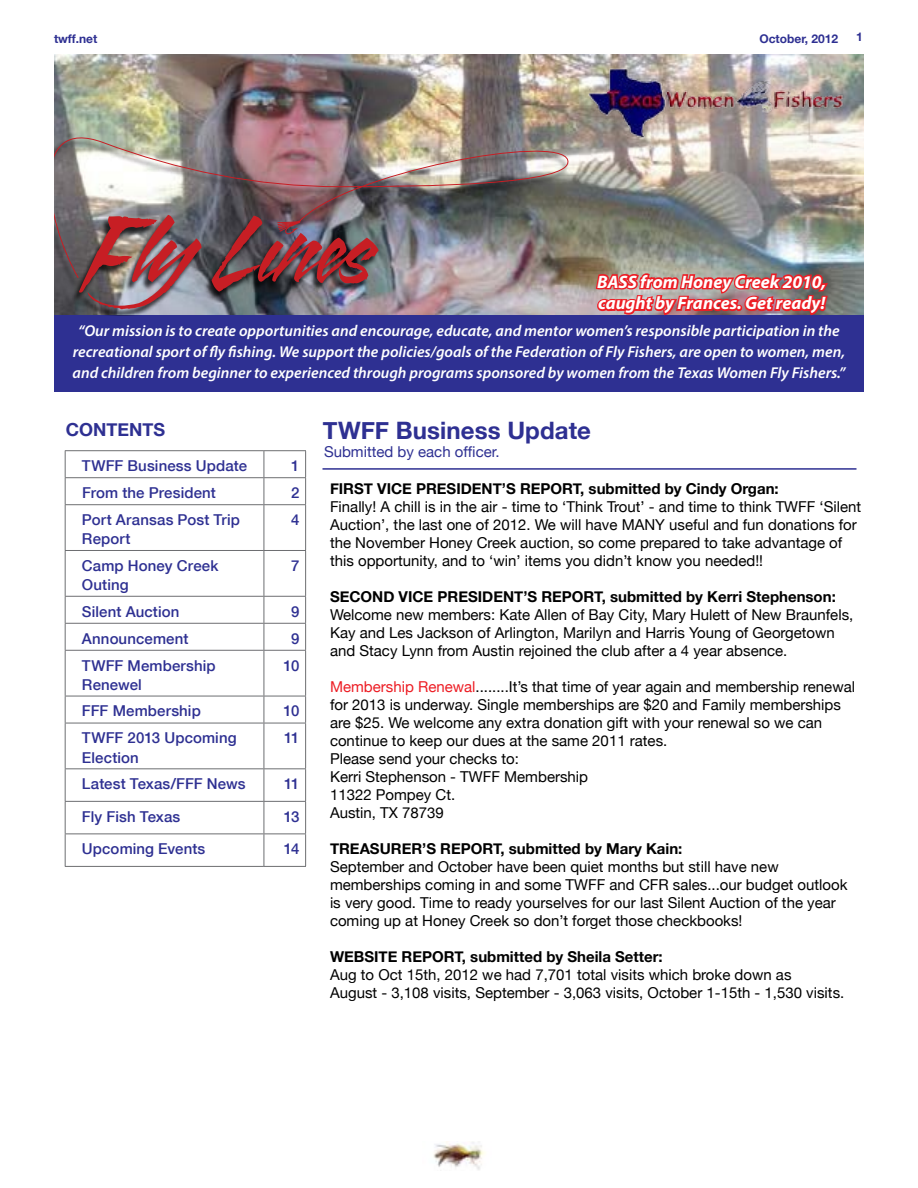
<style>
.page{position:relative;width:918px;height:1188px;background:#fff}
.page>*{position:absolute;margin:0;border:0;box-sizing:border-box;transform-origin:0 0}
.t1{font:700 24px "Helvetica Neue";letter-spacing:.005em;color:#2e3092}
.t2{font:italic 700 18px/21.6px "Myriad Pro";color:#fff}
.t3{font:700 18px "Helvetica Neue";color:#2e3092}
.t4{font:italic 600 15.75px/21px "Myriad Pro";color:#fff;text-align:center}
.t5{font:15px/18px "Helvetica Neue";color:#000}
.t6{font:500 15px/19.5px "Helvetica Neue";letter-spacing:.01em;color:#2e3092}
.t7{font:700 15px "Helvetica Neue";color:#000}
.t8{font:15px "Helvetica Neue";color:#2e3092}
.t9{font:700 12px "Helvetica Neue";color:#2e3092}
.s1{color:#ed1d24}
</style>
<div class="page">
<img style="left:433px;top:1141px;width:52px;height:29px">
<img style="left:54px;top:54px;width:810px;height:261px">
<div style="left:54px;top:315px;width:810px;height:76px;background:#2e3092"></div>
<hr style="left:65px;top:450px;width:199px;height:1px;background:#6d6e71">
<hr style="left:264px;top:450px;width:42px;height:1px;background:#6d6e71">
<hr style="left:65px;top:477px;width:199px;height:1px;background:#6d6e71">
<svg style="left:65px;top:451px;width:1px;height:53px"></svg>
<hr style="left:264px;top:477px;width:42px;height:1px;background:#6d6e71">
<svg style="left:264px;top:451px;width:1px;height:53px"></svg>
<svg style="left:305px;top:451px;width:1px;height:53px"></svg>
<hr style="left:65px;top:504px;width:199px;height:1px;background:#6d6e71">
<hr style="left:65px;top:505px;width:1px;height:45px;background:#6d6e71">
<hr style="left:264px;top:504px;width:42px;height:1px;background:#6d6e71">
<hr style="left:264px;top:505px;width:1px;height:45px;background:#6d6e71">
<hr style="left:305px;top:505px;width:1px;height:45px;background:#6d6e71">
<hr style="left:65px;top:550px;width:199px;height:1px;background:#6d6e71">
<hr style="left:65px;top:551px;width:1px;height:45px;background:#6d6e71">
<hr style="left:264px;top:550px;width:42px;height:1px;background:#6d6e71">
<hr style="left:264px;top:551px;width:1px;height:45px;background:#6d6e71">
<hr style="left:305px;top:551px;width:1px;height:45px;background:#6d6e71">
<hr style="left:65px;top:596px;width:199px;height:1px;background:#6d6e71">
<hr style="left:264px;top:596px;width:42px;height:1px;background:#6d6e71">
<hr style="left:65px;top:623px;width:199px;height:1px;background:#6d6e71">
<svg style="left:65px;top:597px;width:1px;height:53px"></svg>
<hr style="left:264px;top:623px;width:42px;height:1px;background:#6d6e71">
<svg style="left:264px;top:597px;width:1px;height:53px"></svg>
<svg style="left:305px;top:597px;width:1px;height:53px"></svg>
<hr style="left:65px;top:650px;width:199px;height:1px;background:#6d6e71">
<hr style="left:65px;top:651px;width:1px;height:45px;background:#6d6e71">
<hr style="left:264px;top:650px;width:42px;height:1px;background:#6d6e71">
<hr style="left:264px;top:651px;width:1px;height:45px;background:#6d6e71">
<hr style="left:305px;top:651px;width:1px;height:45px;background:#6d6e71">
<hr style="left:65px;top:696px;width:199px;height:1px;background:#6d6e71">
<svg style="left:65px;top:696px;width:1px;height:27px"></svg>
<hr style="left:264px;top:696px;width:42px;height:1px;background:#6d6e71">
<svg style="left:264px;top:696px;width:1px;height:27px"></svg>
<svg style="left:305px;top:696px;width:1px;height:27px"></svg>
<hr style="left:65px;top:723px;width:199px;height:1px;background:#6d6e71">
<hr style="left:65px;top:723px;width:1px;height:45px;background:#6d6e71">
<hr style="left:264px;top:723px;width:42px;height:1px;background:#6d6e71">
<hr style="left:264px;top:723px;width:1px;height:45px;background:#6d6e71">
<hr style="left:305px;top:723px;width:1px;height:45px;background:#6d6e71">
<hr style="left:65px;top:768px;width:199px;height:1px;background:#6d6e71">
<hr style="left:65px;top:769px;width:1px;height:32px;background:#6d6e71">
<hr style="left:264px;top:768px;width:42px;height:1px;background:#6d6e71">
<hr style="left:264px;top:769px;width:1px;height:32px;background:#6d6e71">
<hr style="left:305px;top:769px;width:1px;height:32px;background:#6d6e71">
<hr style="left:65px;top:801px;width:199px;height:1px;background:#6d6e71">
<hr style="left:65px;top:802px;width:1px;height:32px;background:#6d6e71">
<hr style="left:264px;top:801px;width:42px;height:1px;background:#6d6e71">
<hr style="left:264px;top:802px;width:1px;height:32px;background:#6d6e71">
<hr style="left:305px;top:802px;width:1px;height:32px;background:#6d6e71">
<hr style="left:65px;top:834px;width:199px;height:1px;background:#6d6e71">
<hr style="left:65px;top:834px;width:1px;height:32px;background:#6d6e71">
<hr style="left:264px;top:834px;width:42px;height:1px;background:#6d6e71">
<hr style="left:264px;top:834px;width:1px;height:32px;background:#6d6e71">
<hr style="left:305px;top:834px;width:1px;height:32px;background:#6d6e71">
<hr style="left:65px;top:866px;width:199px;height:1px;background:#6d6e71">
<hr style="left:264px;top:866px;width:42px;height:1px;background:#6d6e71">
<hr style="left:322px;top:468px;width:534px;height:2px;background:#2e3092">
<div style="left:54px;top:140px;width:514px;height:175px;background:#000;opacity:.75"></div>
<svg style="left:79px;top:279px;width:123px;height:30px"></svg>
<img style="left:54px;top:134px;width:520px;height:145px">
<img style="left:212px;top:216px;width:167px;height:76px">
<img style="left:584px;top:64px;width:265px;height:80px">
<img style="left:594px;top:250px;width:236px;height:66px">
<p class="t9" style="left:54px;top:30px;width:45px">twff.net</p>
<p class="t9" style="left:759px;top:30px;width:80px">October, 2012</p>
<p class="t9" style="left:856px;top:27px;width:8px">1</p>
<p class="t2" style="left:597px;top:270px;width:231px">BASS from Honey Creek 2010, caught by Frances. Get ready!</p>
<p class="t4" style="left:73px;top:320px;width:774px">“Our mission is to create opportunities and encourage, educate, and mentor women’s responsible participation in the recreational sport of fly fishing. We support the policies/goals of the Federation of Fly Fishers, are open to women, men, and children from beginner to experienced through programs sponsored by women from the Texas Women Fly Fishers.”</p>
<p class="t3" style="left:66px;top:416px;width:101px">Contents</p>
<h1 class="t1" style="left:323px;top:412px;width:270px">TWFF Business Update</h1>
<p class="t7" style="left:330px;top:477px;width:450px">FIRST Vice President’s REPORT, submitted by Cindy Organ:</p>
<p class="t5" style="left:330px;top:498px;width:533px">Finally! A chill is in the air - time to ‘Think Trout’ - and time to think TWFF ‘Silent Auction’, the last one of 2012. We will have MANY useful and fun donations for the November Honey Creek auction, so come prepared to take advantage of this opportunity, and to ‘win’ items you didn’t know you needed!!</p>
<p class="t7" style="left:330px;top:585px;width:43px">SECOND</p>
<p class="t7" style="left:399px;top:585px;width:439px">Vice President’s REPORT, submitted by Kerri Stephenson:</p>
<p class="t5" style="left:330px;top:606px;width:525px">Welcome new members: Kate Allen of Bay City, Mary Hulett of New Braunfels,<br>Kay and Les Jackson of Arlington, Marilyn and Harris Young of Georgetown and Stacy Lynn from Austin rejoined the club after a 4 year absence.</p>
<p class="t5" style="left:330px;top:678px;width:527px"><span class="s1">Membership Renewal</span>........It’s that time of year again and membership renewal for 2013 is underway. Single memberships are $20 and Family memberships are $25. We welcome any extra donation gift with your renewal so we can continue to keep our dues at the same 2011 rates.<br>Please send your checks to:<br>Kerri Stephenson - TWFF Membership<br>11322 Pompey Ct.<br>Austin, TX 78739</p>
<p class="t7" style="left:330px;top:837px;width:354px">TREASURER’S REPORT, submitted by Mary Kain:</p>
<p class="t5" style="left:330px;top:858px;width:519px">September and October have been quiet months but still have new memberships coming in and some TWFF and CFR sales...our budget outlook is very good. Time to ready yourselves for our last Silent Auction of the year coming up at Honey Creek so don’t forget those checkbooks!</p>
<p class="t7" style="left:330px;top:945px;width:334px">WEBSITE REPORT, submitted by Sheila Setter:</p>
<p class="t5" style="left:330px;top:966px;width:516px">Aug to Oct 15th, 2012 we had 7,701 total visits which broke down as<br>August - 3,108 visits, September - 3,063 visits, October 1-15th - 1,530 visits.</p>
<p class="t8" style="left:324px;top:441px;width:177px">Submitted by each officer.</p>
<p class="t6" style="left:82px;top:455px;width:167px">TWFF Business Update</p>
<p class="t6" style="left:291px;top:455px;width:10px">1</p>
<p class="t6" style="left:82px;top:482px;width:135px">From the President</p>
<p class="t6" style="left:291px;top:482px;width:10px">2</p>
<p class="t6" style="left:82px;top:509px;width:159px">Port Aransas Post Trip<br>Report</p>
<p class="t6" style="left:291px;top:509px;width:10px">4</p>
<p class="t6" style="left:82px;top:555px;width:138px">Camp Honey Creek<br>Outing</p>
<p class="t6" style="left:291px;top:555px;width:10px">7</p>
<p class="t6" style="left:82px;top:601px;width:99px">Silent Auction</p>
<p class="t6" style="left:291px;top:601px;width:10px">9</p>
<p class="t6" style="left:82px;top:628px;width:108px">Announcement</p>
<p class="t6" style="left:291px;top:628px;width:10px">9</p>
<p class="t6" style="left:82px;top:655px;width:135px">TWFF Membership<br>Renewel</p>
<p class="t6" style="left:284px;top:655px;width:17px">10</p>
<p class="t6" style="left:82px;top:701px;width:120px">FFF Membership</p>
<p class="t6" style="left:284px;top:701px;width:17px">10</p>
<p class="t6" style="left:82px;top:728px;width:156px">TWFF 2013 Upcoming<br>Election</p>
<p class="t6" style="left:284px;top:728px;width:17px">11</p>
<p class="t6" style="left:82px;top:773px;width:165px">Latest Texas/FFF News</p>
<p class="t6" style="left:284px;top:773px;width:17px">11</p>
<p class="t6" style="left:82px;top:806px;width:100px">Fly Fish Texas</p>
<p class="t6" style="left:284px;top:806px;width:17px">13</p>
<p class="t6" style="left:82px;top:838px;width:125px">Upcoming Events</p>
<p class="t6" style="left:284px;top:838px;width:17px">14</p>
</div>
